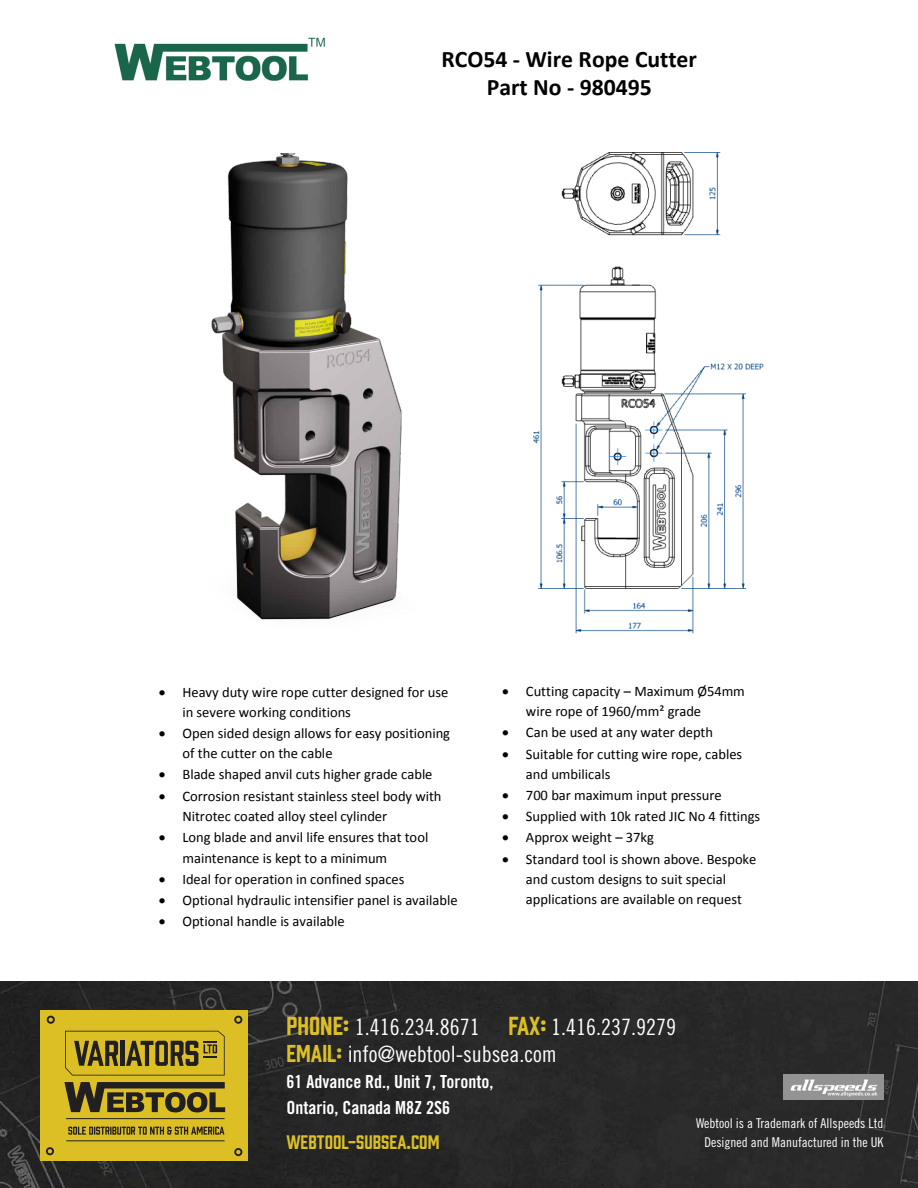
<style>
.page{position:relative;width:918px;height:1188px;background:#fff}
.page>*{position:absolute;margin:0;border:0;box-sizing:border-box;transform-origin:0 0}
.t1{font:700 23.7px/29px "Calibri";color:#000;text-align:center}
.t2{font:22.5px/27px "Trade Gothic Cond Eighteen";color:#fff}
.t3{font:18px/26.1px "Trade Gothic Bold Cond Twenty";color:#fff}
.t4{font:18px "Prohibition Rough";color:#dcbf25}
.t5{font:14.55px/20.4px "Calibri";color:#000}
.t6{font:13.5px/18.9px "Trade Gothic Cond Eighteen";color:#fff;text-align:center}
.s1{font-family:"Prohibition Rough";font-size:24px;color:#dcbf25}
.s2{font-family:"Prohibition Rough";color:#dcbf25}
</style>
<div class="page">
<img style="left:114px;top:37px;width:211px;height:44px">
<img style="left:211px;top:153px;width:191px;height:467px">
<img style="left:533px;top:152px;width:231px;height:482px">
<div style="left:0;top:981px;width:918px;height:207px;background:#282828"></div>
<img style="left:783px;top:1075px;width:100px;height:25px">
<div style="left:40px;top:1010px;width:208px;height:150px;background:#dcbf25"></div>
<svg style="left:45px;top:1015px;width:198px;height:142px"></svg>
<h1 class="t1" style="left:442px;top:44px;width:257px">RCO54 - Wire Rope Cutter<br>Part No - 980495</h1>
<p class="t5" style="left:182px;top:682px;width:267px;text-indent:-24px">• Heavy duty wire rope cutter designed for use in severe working conditions</p>
<p class="t5" style="left:182px;top:723px;width:269px;text-indent:-24px">• Open sided design allows for easy positioning of the cutter on the cable</p>
<p class="t5" style="left:159px;top:765px;width:275px">• Blade shaped anvil cuts higher grade cable</p>
<p class="t5" style="left:182px;top:786px;width:261px;text-indent:-24px">• Corrosion resistant stainless steel body with<br>Nitrotec coated alloy steel cylinder</p>
<p class="t5" style="left:182px;top:827px;width:248px;text-indent:-24px">• Long blade and anvil life ensures that tool maintenance is kept to a minimum</p>
<p class="t5" style="left:159px;top:869px;width:247px">• Ideal for operation in confined spaces</p>
<p class="t5" style="left:159px;top:890px;width:300px">• Optional hydraulic intensifier panel is available</p>
<p class="t5" style="left:159px;top:911px;width:188px">• Optional handle is available</p>
<p class="t5" style="left:526px;top:681px;width:220px;text-indent:-24px">• Cutting capacity – Maximum Ø54mm wire rope of 1960/mm² grade</p>
<p class="t5" style="left:502px;top:722px;width:212px">• Can be used at any water depth</p>
<p class="t5" style="left:526px;top:744px;width:218px;text-indent:-24px">• Suitable for cutting wire rope, cables and umbilicals</p>
<p class="t5" style="left:502px;top:785px;width:221px">• 700 bar maximum input pressure</p>
<p class="t5" style="left:502px;top:806px;width:260px">• Supplied with 10k rated JIC No 4 fittings</p>
<p class="t5" style="left:502px;top:827px;width:153px">• Approx weight – 37kg</p>
<p class="t5" style="left:526px;top:849px;width:232px;text-indent:-24px">• Standard tool is shown above. Bespoke and custom designs to suit special applications are available on request</p>
<h2 class="t2" style="left:286px;top:1013px;width:391px"><span class="s1">PHONE:</span> 1.416.234.8671 <span class="s1">FAX:</span> 1.416.237.9279<br><span class="s2">EMAIL:</span> info@webtool-subsea.com</h2>
<p class="t3" style="left:286px;top:1068px;width:209px">61 Advance Rd., Unit 7, Toronto,<br>Ontario, Canada M8Z 2S6</p>
<p class="t4" style="left:286px;top:1130px;width:155px">WEBTOOL-SUBSEA.COM</p>
<p class="t6" style="left:696px;top:1113px;width:189px">Webtool is a Trademark of Allspeeds Ltd<br>Designed and Manufactured in the UK</p>
</div>
